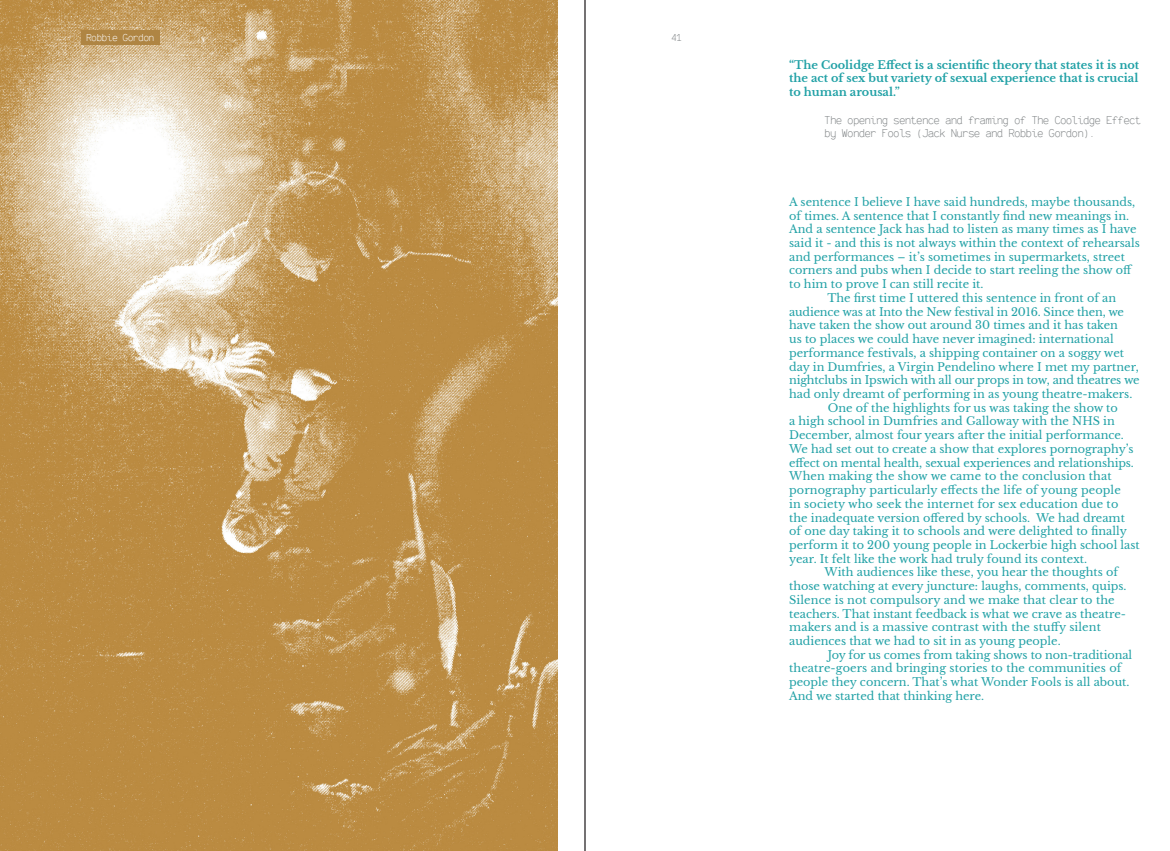
<style>
.page{position:relative;width:1170px;height:851px;background:#fff}
.page>*{position:absolute;margin:0;border:0;box-sizing:border-box;transform-origin:0 0}
.t1{font:11.25px/13.8px "Libre Baskerville";color:#21a1a6}
.t2{font:700 11.25px/13.8px "Libre Baskerville";color:#21a1a6;text-align:justify}
.t3{font:11.25px/13.8px "Snap itmono 1.6 Regular";letter-spacing:-.01em;color:#7e8284}
.t4{font:10px "Snap itmono 1.6 Regular";color:#fff}
.t5{font:10px "Snap itmono 1.6 Regular";color:#7e8284}
</style>
<div class="page">
<hr style="left:584px;top:0;width:1px;height:850px;background:#231f20">
<img style="left:0;top:0;width:557px;height:850px">
<div style="left:81px;top:31px;width:79px;height:14px;background:#af8543"></div>
<p class="t4" style="left:86px;top:32px;width:69px">Robbie Gordon</p>
<p class="t5" style="left:671px;top:32px;width:12px">41</p>
<p class="t2" style="left:789px;top:58px;width:351px">“The Coolidge Effect is a scientific theory that states it is not the act of sex but variety of sexual experience that is crucial to human arousal.”</p>
<p class="t3" style="left:824px;top:113px;width:318px">The opening sentence and framing of The Coolidge Effect by Wonder Fools (Jack Nurse and Robbie Gordon).</p>
<p class="t1" style="left:789px;top:195px;width:352px">A sentence I believe I have said hundreds, maybe thousands, of times. A sentence that I constantly find new meanings in.<br>And a sentence Jack has had to listen as many times as I have said it - and this is not always within the context of rehearsals and performances – it’s sometimes in supermarkets, street corners and pubs when I decide to start reeling the show off to him to prove I can still recite it.</p>
<p class="t1" style="left:789px;top:291px;width:352px;text-indent:38px">The first time I uttered this sentence in front of an audience was at Into the New festival in 2016. Since then, we have taken the show out around 30 times and it has taken<br>us to places we could have never imagined: international performance festivals, a shipping container on a soggy wet day in Dumfries, a Virgin Pendelino where I met my partner, nightclubs in Ipswich with all our props in tow, and theatres we had only dreamt of performing in as young theatre-makers.</p>
<p class="t1" style="left:789px;top:401px;width:352px;text-indent:39px">One of the highlights for us was taking the show to<br>a high school in Dumfries and Galloway with the NHS in December, almost four years after the initial performance.<br>We had set out to create a show that explores pornography’s effect on mental health, sexual experiences and relationships.<br>When making the show we came to the conclusion that pornography particularly effects the life of young people<br>in society who seek the internet for sex education due to<br>the inadequate version offered by schools. We had dreamt<br>of one day taking it to schools and were delighted to finally perform it to 200 young people in Lockerbie high school last year. It felt like the work had truly found its context.</p>
<p class="t1" style="left:789px;top:565px;width:339px;text-indent:35px">With audiences like these, you hear the thoughts of those watching at every juncture: laughs, comments, quips.<br>Silence is not compulsory and we make that clear to the teachers. That instant feedback is what we crave as theatre&shy;makers and is a massive contrast with the stuffy silent audiences that we had to sit in as young people.</p>
<p class="t1" style="left:789px;top:647px;width:344px;text-indent:39px">Joy for us comes from taking shows to non-traditional theatre-goers and bringing stories to the communities of people they concern. That’s what Wonder Fools is all about.<br>And we started that thinking here.</p>
</div>
